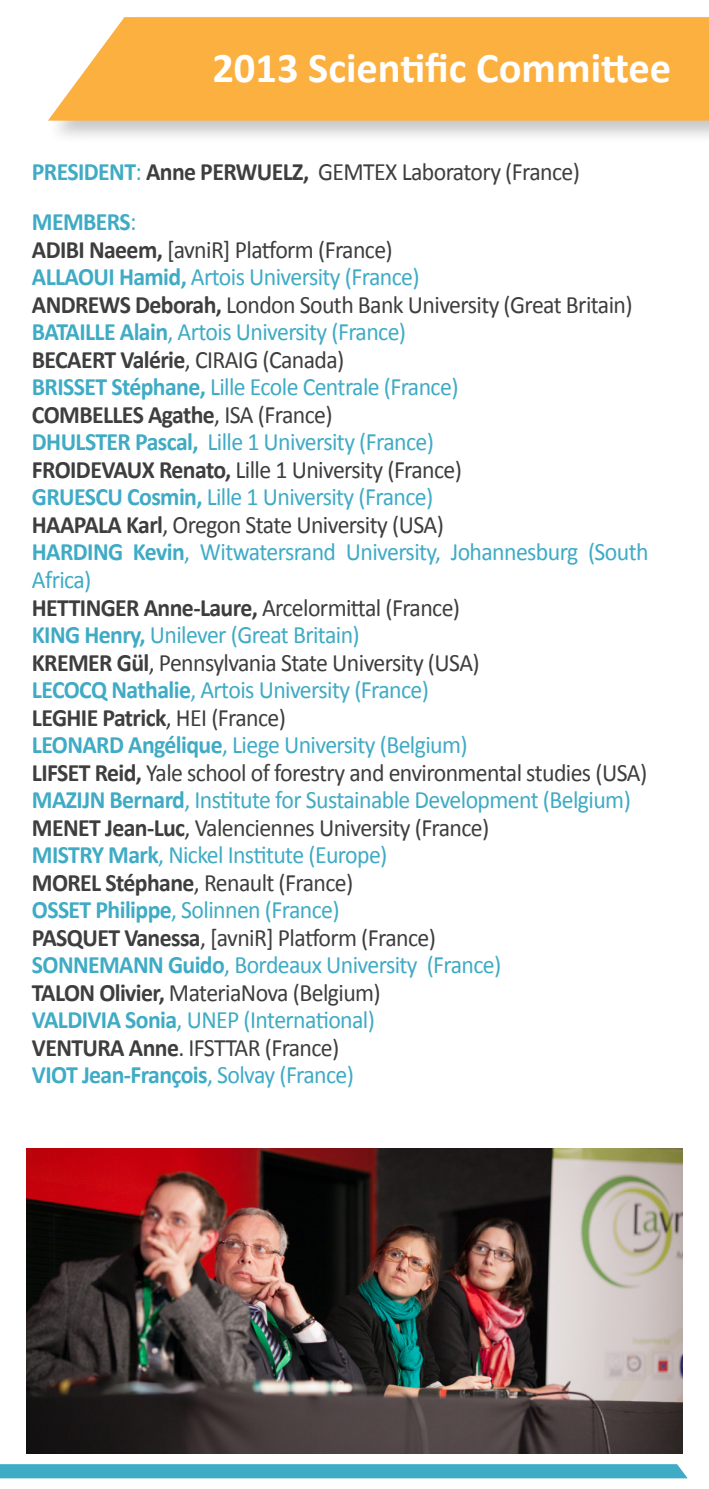
<style>
.page{position:relative;width:709px;height:1489px;background:#fff}
.page>*{position:absolute;margin:0;border:0;box-sizing:border-box;transform-origin:0 0}
.t1{font:700 42.5px "Calibri";color:#fff}
.t2{font:25px/27.5px "Calibri";letter-spacing:-.025em;color:#3fabc5;scale:.95 1}
.t3{font:25px "Calibri";letter-spacing:-.025em;color:#3e3e3f;scale:.95 1}
.t4{font:700 25px "Calibri";letter-spacing:-.025em;color:#3e3e3f;scale:.95 1}
.t5{font:700 25px "Calibri";letter-spacing:-.025em;color:#3fabc5;scale:.95 1}
.s1{font-weight:700;color:#3fabc5}
.s2{color:#3fabc5}
.s3{font-weight:700}
.s4{font-weight:400}
</style>
<div class="page">
<svg style="left:0;top:1464px;width:687px;height:14px"></svg>
<div style="left:46px;top:13px;width:663px;height:131px;background:#231f20;opacity:.25"></div>
<svg style="left:48px;top:17px;width:661px;height:104px;fill:#fbb03f"></svg>
<img style="left:27px;top:1148px;width:655px;height:305px">
<p class="t1" style="left:212px;top:41px;width:460px">2013 Scientific Committee</p>
<p class="t3" style="left:32px;top:156px;width:578px"><span class="s1">PRESIDENT</span><span class="s2">:</span> <span class="s3">Anne PERWUELZ,</span> GEMTEX Laboratory (France)</p>
<p class="t5" style="left:32px;top:206px;width:112px">MEMBERS<span class="s4">:</span></p>
<p class="t3" style="left:32px;top:234px;width:381px"><span class="s3">ADIBI Naeem,</span> [avniR] Platform (France)</p>
<p class="t2" style="left:32px;top:263px;width:409px"><span class="s3">ALLAOUI Hamid,</span> Artois University (France)</p>
<p class="t3" style="left:32px;top:289px;width:634px"><span class="s3">ANDREWS Deborah,</span> London South Bank University (Great Britain)</p>
<p class="t2" style="left:32px;top:318px;width:395px"><span class="s3">BATAILLE Alain</span>, Artois University (France)</p>
<p class="t3" style="left:32px;top:344px;width:330px"><span class="s3">BECAERT Valérie</span>, CIRAIG (Canada)</p>
<p class="t2" style="left:32px;top:373px;width:450px"><span class="s3">BRISSET Stéphane,</span> Lille Ecole Centrale (France)</p>
<p class="t4" style="left:32px;top:398px;width:318px">COMBELLES Agathe<span class="s4">, ISA (France)</span></p>
<p class="t2" style="left:32px;top:428px;width:425px"><span class="s3">DHULSTER Pascal,</span> Lille 1 University (France)</p>
<p class="t3" style="left:32px;top:454px;width:454px"><span class="s3">FROIDEVAUX Renato,</span> Lille 1 University (France)</p>
<p class="t2" style="left:32px;top:483px;width:424px"><span class="s3">GRUESCU Cosmin,</span> Lille 1 University (France)</p>
<p class="t3" style="left:32px;top:509px;width:435px"><span class="s3">HAAPALA Karl</span>, Oregon State University (USA)</p>
<p class="t2" style="left:32px;top:538px;width:650px"><span class="s3">HARDING Kevin</span>, Witwatersrand University, Johannesburg (South<br>Africa)</p>
<p class="t3" style="left:32px;top:591px;width:452px"><span class="s3">HETTINGER Anne-Laure,</span> Arcelormittal (France)</p>
<p class="t2" style="left:32px;top:621px;width:346px"><span class="s3">KING Henry,</span> Unilever (Great Britain)</p>
<p class="t3" style="left:32px;top:646px;width:473px"><span class="s3">KREMER Gül</span>, Pennsylvania State University (USA)</p>
<p class="t2" style="left:32px;top:676px;width:419px"><span class="s3">LECOCQ Nathalie</span>, Artois University (France)</p>
<p class="t4" style="left:32px;top:701px;width:269px">LEGHIE Patrick<span class="s4">, HEI (France)</span></p>
<p class="t2" style="left:32px;top:731px;width:460px"><span class="s3">LEONARD Angélique</span>, Liege University (Belgium)</p>
<p class="t3" style="left:32px;top:756px;width:649px"><span class="s3">LIFSET Reid,</span> Yale school of forestry and environmental studies (USA)</p>
<p class="t2" style="left:32px;top:786px;width:632px"><span class="s3">MAZIJN Bernard</span>, Institute for Sustainable Development (Belgium)</p>
<p class="t3" style="left:32px;top:811px;width:483px"><span class="s3">MENET Jean-Luc</span>, Valenciennes University (France)</p>
<p class="t2" style="left:32px;top:841px;width:376px"><span class="s3">MISTRY Mark</span>, Nickel Institute (Europe)</p>
<p class="t3" style="left:32px;top:866px;width:340px"><span class="s3">MOREL Stéphane</span>, Renault (France)</p>
<p class="t2" style="left:32px;top:896px;width:325px"><span class="s3">OSSET Philippe</span>, Solinnen (France)</p>
<p class="t3" style="left:32px;top:921px;width:427px"><span class="s3">PASQUET Vanessa</span>, [avniR] Platform (France)</p>
<p class="t2" style="left:32px;top:951px;width:495px"><span class="s3">SONNEMANN Guido</span>, Bordeaux University (France)</p>
<p class="t3" style="left:32px;top:976px;width:369px"><span class="s3">TALON Olivier,</span> MateriaNova (Belgium)</p>
<p class="t2" style="left:32px;top:1006px;width:362px"><span class="s3">VALDIVIA Sonia</span>, UNEP (International)</p>
<p class="t3" style="left:32px;top:1031px;width:325px"><span class="s3">VENTURA Anne</span>. IFSTTAR (France)</p>
<p class="t5" style="left:32px;top:1058px;width:340px">VIOT Jean-François<span class="s4">, Solvay (France)</span></p>
</div>
